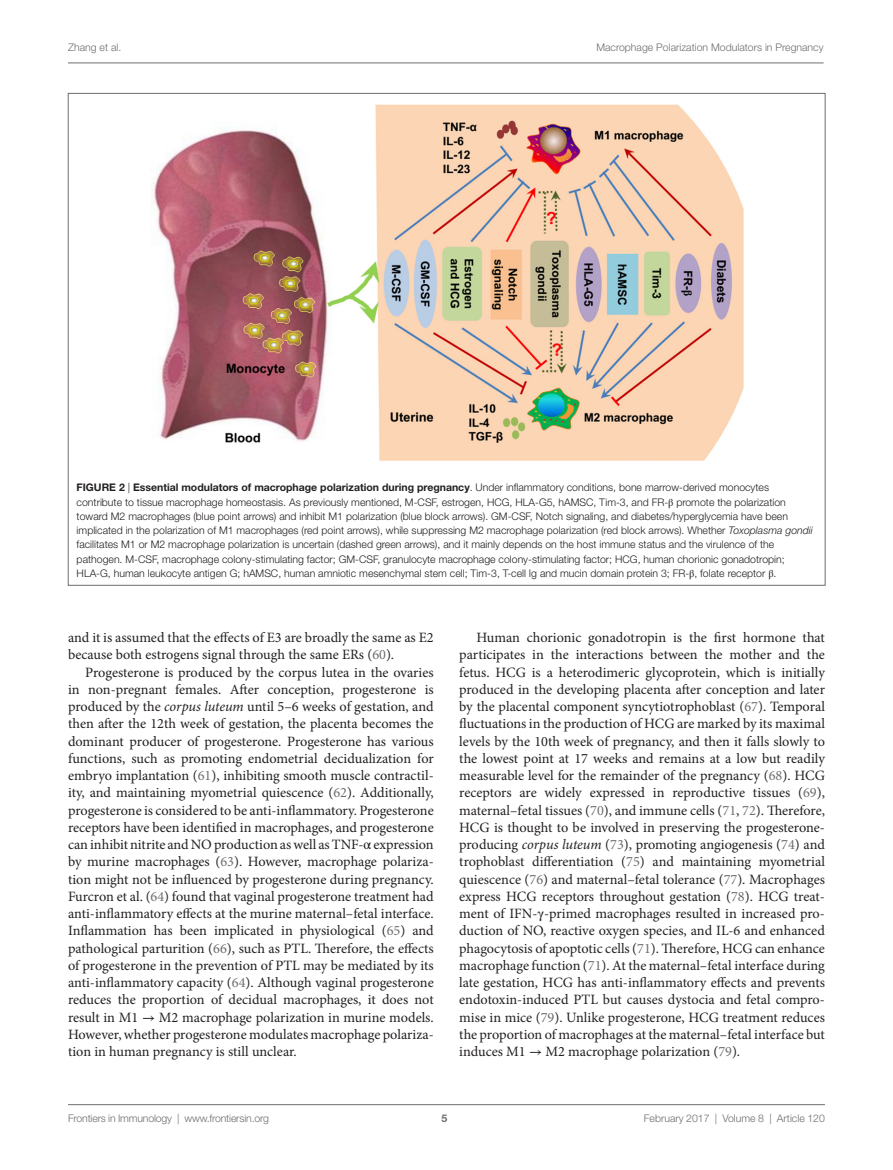
<style>
.page{position:relative;width:893px;height:1170px;background:#fff}
.page>*{position:absolute;margin:0;border:0;box-sizing:border-box;transform-origin:0 0}
.t1{font:14.25px/17.2px "Minion Pro";color:#231f20;text-align:justify}
.t2{font:300 10.5px/14.2px "Helvetica Neue LT Std";color:#231f20}
.t3{font:300 10.5px "Helvetica Neue LT Std";color:#6c6d70}
.t4{font:700 10.5px "Helvetica Neue LT Std";color:#6c6d70}
.s1{font-weight:700}
.s2{font-family:"STIX General";font-weight:400}
.s3{font-style:italic}
.s4{color:#6c6d70}
.s5{font-family:"STIX General"}
</style>
<div class="page">
<img style="left:151px;top:105px;width:593px;height:356px">
<hr style="left:68px;top:1104px;width:757px;height:1px;background:#6c6d70">
<hr style="left:68px;top:63px;width:756px;height:1px;background:#6c6d70">
<p class="t3" style="left:68px;top:41px;width:55px">Zhang et al.</p>
<p class="t3" style="left:596px;top:41px;width:229px">Macrophage Polarization Modulators in Pregnancy</p>
<p class="t2" style="left:77px;top:480px;width:738px"><span class="s1">FIGURE 2</span> | <span class="s1">Essential modulators of macrophage polarization during pregnancy</span>. Under inflammatory conditions, bone marrow-derived monocytes contribute to tissue macrophage homeostasis. As previously mentioned, M-CSF, estrogen, HCG, HLA-G5, hAMSC, Tim-3, and FR-<span class="s2">β</span> promote the polarization toward M2 macrophages (blue point arrows) and inhibit M1 polarization (blue block arrows). GM-CSF, Notch signaling, and diabetes/hyperglycemia have been implicated in the polarization of M1 macrophages (red point arrows), while suppressing M2 macrophage polarization (red block arrows). Whether <span class="s3">Toxoplasma gondii </span>facilitates M1 or M2 macrophage polarization is uncertain (dashed green arrows), and it mainly depends on the host immune status and the virulence of the pathogen. M-CSF, macrophage colony-stimulating factor; GM-CSF, granulocyte macrophage colony-stimulating factor; HCG, human chorionic gonadotropin; HLA-G, human leukocyte antigen G; hAMSC, human amniotic mesenchymal stem cell; Tim-3, T-cell Ig and mucin domain protein 3; FR-<span class="s2">β</span>, folate receptor <span class="s2">β</span>.</p>
<p class="t1" style="left:68px;top:629px;width:367px">and it is assumed that the effects of E3 are broadly the same as E2 because both estrogens signal through the same ERs (<span class="s4">60</span>).</p>
<p class="t1" style="left:68px;top:663px;width:367px;text-indent:17px">Progesterone is produced by the corpus lutea in the ovaries in non-pregnant females. After conception, progesterone is produced by the <span class="s3">corpus luteum</span> until 5–6 weeks of gestation, and then after the 12th week of gestation, the placenta becomes the dominant producer of progesterone. Progesterone has various functions, such as promoting endometrial decidualization for embryo implantation (<span class="s4">61</span>), inhibiting smooth muscle contractil&shy;ity, and maintaining myometrial quiescence (<span class="s4">62</span>). Additionally, progesterone is considered to be anti-inflammatory. Progesterone receptors have been identified in macrophages, and progesterone can inhibit nitrite and NO production as well as TNF-<span class="s5">α</span> expression by murine macrophages (<span class="s4">63</span>). However, macrophage polariza&shy;tion might not be influenced by progesterone during pregnancy.<br>Furcron et al. (<span class="s4">64</span>) found that vaginal progesterone treatment had anti-inflammatory effects at the murine maternal–fetal interface.<br>Inflammation has been implicated in physiological (<span class="s4">65</span>) and pathological parturition (<span class="s4">66</span>), such as PTL. Therefore, the effects of progesterone in the prevention of PTL may be mediated by its anti-inflammatory capacity (<span class="s4">64</span>). Although vaginal progesterone reduces the proportion of decidual macrophages, it does not result in M1 <span class="s5">→</span> M2 macrophage polarization in murine models.<br>However, whether progesterone modulates macrophage polariza&shy;tion in human pregnancy is still unclear.</p>
<p class="t1" style="left:459px;top:629px;width:367px;text-indent:17px">Human chorionic gonadotropin is the first hormone that participates in the interactions between the mother and the fetus. HCG is a heterodimeric glycoprotein, which is initially produced in the developing placenta after conception and later by the placental component syncytiotrophoblast (<span class="s4">67</span>). Temporal fluctuations in the production of HCG are marked by its maximal levels by the 10th week of pregnancy, and then it falls slowly to the lowest point at 17 weeks and remains at a low but readily measurable level for the remainder of the pregnancy (<span class="s4">68</span>). HCG receptors are widely expressed in reproductive tissues (<span class="s4">69</span>), maternal–fetal tissues (<span class="s4">70</span>), and immune cells (<span class="s4">71</span>, <span class="s4">72</span>). Therefore, HCG is thought to be involved in preserving the progesterone&shy;producing <span class="s3">corpus luteum</span> (<span class="s4">73</span>), promoting angiogenesis (<span class="s4">74</span>) and trophoblast differentiation (<span class="s4">75</span>) and maintaining myometrial quiescence (<span class="s4">76</span>) and maternal–fetal tolerance (<span class="s4">77</span>). Macrophages express HCG receptors throughout gestation (<span class="s4">78</span>). HCG treat&shy;ment of IFN-<span class="s5">γ</span>-primed macrophages resulted in increased pro&shy;duction of NO, reactive oxygen species, and IL-6 and enhanced phagocytosis of apoptotic cells (<span class="s4">71</span>). Therefore, HCG can enhance macrophage function (<span class="s4">71</span>). At the maternal–fetal interface during late gestation, HCG has anti-inflammatory effects and prevents endotoxin-induced PTL but causes dystocia and fetal compro&shy;mise in mice (<span class="s4">79</span>). Unlike progesterone, HCG treatment reduces the proportion of macrophages at the maternal–fetal interface but induces M1 <span class="s5">→</span> M2 macrophage polarization (<span class="s4">79</span>).</p>
<p class="t3" style="left:68px;top:1111px;width:203px">Frontiers in Immunology | www.frontiersin.org</p>
<p class="t3" style="left:644px;top:1111px;width:182px">February 2017 | Volume 8 | Article 120</p>
<p class="t4" style="left:441px;top:1111px;width:7px">5</p>
</div>
